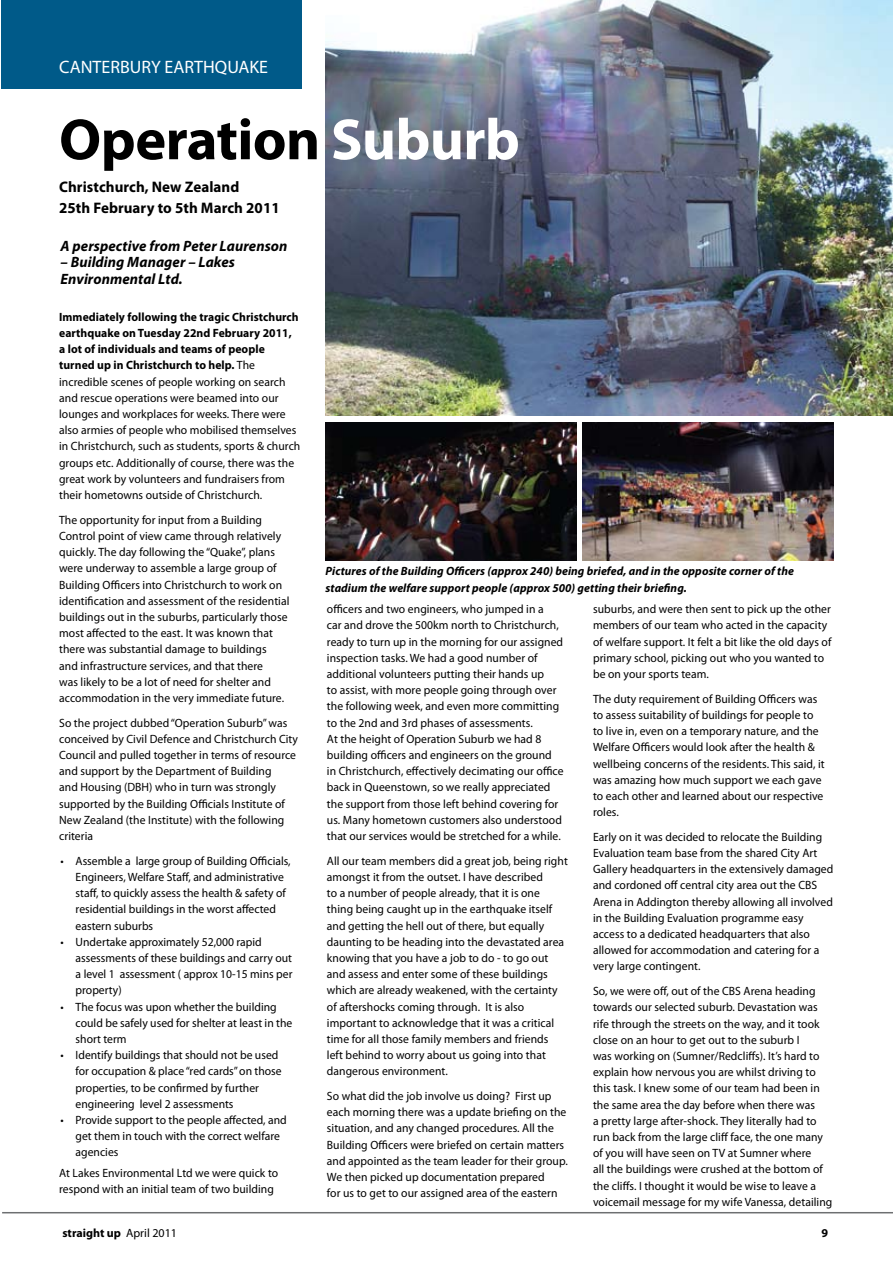
<style>
.page{position:relative;width:893px;height:1263px;background:#fff}
.page>*{position:absolute;margin:0;border:0;box-sizing:border-box;transform-origin:0 0}
.t1{font:700 58.5px "Myriad Pro";letter-spacing:-.01em;color:#000}
.t2{font:18px "Myriad Pro";color:#fff}
.t3{font:700 15.3px/20.5px "Myriad Pro";letter-spacing:.005em;color:#000}
.t4{font:italic 700 15px/16.5px "Myriad Pro";letter-spacing:.005em;color:#000}
.t5{font:12px/16.2px "Myriad Pro";letter-spacing:.005em;color:#000}
.t6{font:italic 700 12px/16.5px "Myriad Pro";letter-spacing:.005em;color:#000}
.t7{font:700 12px "Myriad Pro";color:#000}
.s1{color:#fff}
.s2{font-weight:700}
.s3{font-weight:400}
</style>
<div class="page">
<hr style="left:2px;top:1212px;width:891px;height:1px;background:#6d6f71">
<img style="left:326px;top:0;width:567px;height:415px">
<div style="left:1px;top:0;width:300px;height:89px;background:#005a89"></div>
<img style="left:326px;top:422px;width:250px;height:138px">
<img style="left:582px;top:422px;width:251px;height:138px">
<h2 class="t2" style="left:59px;top:56px;width:210px">CANTERBURY EARTHQUAKE</h2>
<h1 class="t1" style="left:59px;top:101px;width:462px">Operation <span class="s1">Suburb</span></h1>
<p class="t3" style="left:59px;top:176px;width:222px">Christchurch, New Zealand<br>25th February to 5th March 2011</p>
<p class="t4" style="left:61px;top:237px;width:228px">A perspective from Peter Laurenson</p>
<p class="t4" style="left:61px;top:253px;width:176px">– Building Manager – Lakes<br>Environmental Ltd.</p>
<p class="t5" style="left:59px;top:308px;width:243px"><span class="s2">Immediately following the tragic Christchurch earthquake on Tuesday 22nd February 2011, a lot of individuals and teams of people turned up in Christchurch to help.</span> The incredible scenes of people working on search and rescue operations were beamed into our lounges and workplaces for weeks. There were also armies of people who mobilised themselves in Christchurch, such as students, sports &amp; church groups etc. Additionally of course, there was the great work by volunteers and fundraisers from their hometowns outside of Christchurch.</p>
<p class="t5" style="left:59px;top:511px;width:232px">The opportunity for input from a Building Control point of view came through relatively quickly. The day following the “Quake”, plans were underway to assemble a large group of Building Officers into Christchurch to work on identification and assessment of the residential buildings out in the suburbs, particularly those most affected to the east. It was known that there was substantial damage to buildings<br>and infrastructure services, and that there<br>was likely to be a lot of need for shelter and accommodation in the very immediate future.</p>
<p class="t5" style="left:59px;top:714px;width:240px">So the project dubbed “Operation Suburb” was conceived by Civil Defence and Christchurch City Council and pulled together in terms of resource and support by the Department of Building<br>and Housing (DBH) who in turn was strongly supported by the Building Officials Institute of New Zealand (the Institute) with the following criteria</p>
<p class="t5" style="left:76px;top:852px;width:216px;text-indent:-15px">• Assemble a large group of Building Officials, Engineers, Welfare Staff, and administrative staff, to quickly assess the health &amp; safety of residential buildings in the worst affected eastern suburbs</p>
<p class="t5" style="left:76px;top:933px;width:218px;text-indent:-15px">• Undertake approximately 52,000 rapid assessments of these buildings and carry out a level 1 assessment ( approx 10-15 mins per property)</p>
<p class="t5" style="left:76px;top:998px;width:218px;text-indent:-15px">• The focus was upon whether the building could be safely used for shelter at least in the short term</p>
<p class="t5" style="left:76px;top:1047px;width:208px;text-indent:-15px">• Identify buildings that should not be used for occupation &amp; place “red cards” on those properties, to be confirmed by further engineering level 2 assessments</p>
<p class="t5" style="left:76px;top:1112px;width:213px;text-indent:-15px">• Provide support to the people affected, and get them in touch with the correct welfare agencies</p>
<p class="t5" style="left:59px;top:1164px;width:221px">At Lakes Environmental Ltd we were quick to respond with an initial team of two building</p>
<p class="t6" style="left:326px;top:562px;width:470px">Pictures of the Building Officers (approx 240) being briefed, and in the opposite corner of the stadium the welfare support people (approx 500) getting their briefing.</p>
<p class="t5" style="left:327px;top:601px;width:238px">officers and two engineers, who jumped in a<br>car and drove the 500km north to Christchurch, ready to turn up in the morning for our assigned inspection tasks. We had a good number of additional volunteers putting their hands up<br>to assist, with more people going through over the following week, and even more committing to the 2nd and 3rd phases of assessments.<br>At the height of Operation Suburb we had 8 building officers and engineers on the ground in Christchurch, effectively decimating our office back in Queenstown, so we really appreciated the support from those left behind covering for us. Many hometown customers also understood that our services would be stretched for a while.</p>
<p class="t5" style="left:327px;top:852px;width:242px">All our team members did a great job, being right amongst it from the outset. I have described<br>to a number of people already, that it is one thing being caught up in the earthquake itself and getting the hell out of there, but equally daunting to be heading into the devastated area knowing that you have a job to do - to go out and assess and enter some of these buildings which are already weakened, with the certainty of aftershocks coming through. It is also important to acknowledge that it was a critical time for all those family members and friends<br>left behind to worry about us going into that dangerous environment.</p>
<p class="t5" style="left:327px;top:1088px;width:242px">So what did the job involve us doing? First up each morning there was a update briefing on the situation, and any changed procedures. All the Building Officers were briefed on certain matters and appointed as the team leader for their group.<br>We then picked up documentation prepared<br>for us to get to our assigned area of the eastern</p>
<p class="t5" style="left:593px;top:601px;width:240px">suburbs, and were then sent to pick up the other members of our team who acted in the capacity of welfare support. It felt a bit like the old days of primary school, picking out who you wanted to be on your sports team.</p>
<p class="t5" style="left:593px;top:690px;width:233px">The duty requirement of Building Officers was to assess suitability of buildings for people to to live in, even on a temporary nature, and the Welfare Officers would look after the health &amp; wellbeing concerns of the residents. This said, it was amazing how much support we each gave to each other and learned about our respective roles.</p>
<p class="t5" style="left:593px;top:828px;width:242px">Early on it was decided to relocate the Building Evaluation team base from the shared City Art Gallery headquarters in the extensively damaged and cordoned off central city area out the CBS Arena in Addington thereby allowing all involved in the Building Evaluation programme easy access to a dedicated headquarters that also allowed for accommodation and catering for a very large contingent.</p>
<p class="t5" style="left:593px;top:983px;width:241px">So, we were off, out of the CBS Arena heading towards our selected suburb. Devastation was rife through the streets on the way, and it took close on an hour to get out to the suburb I<br>was working on (Sumner/Redcliffs). It’s hard to explain how nervous you are whilst driving to this task. I knew some of our team had been in the same area the day before when there was<br>a pretty large after-shock. They literally had to run back from the large cliff face, the one many of you will have seen on TV at Sumner where<br>all the buildings were crushed at the bottom of the cliffs. I thought it would be wise to leave a voicemail message for my wife Vanessa, detailing</p>
<p class="t7" style="left:62px;top:1225px;width:116px">straight up <span class="s3">April 2011</span></p>
<p class="t7" style="left:821px;top:1225px;width:8px">9</p>
</div>
